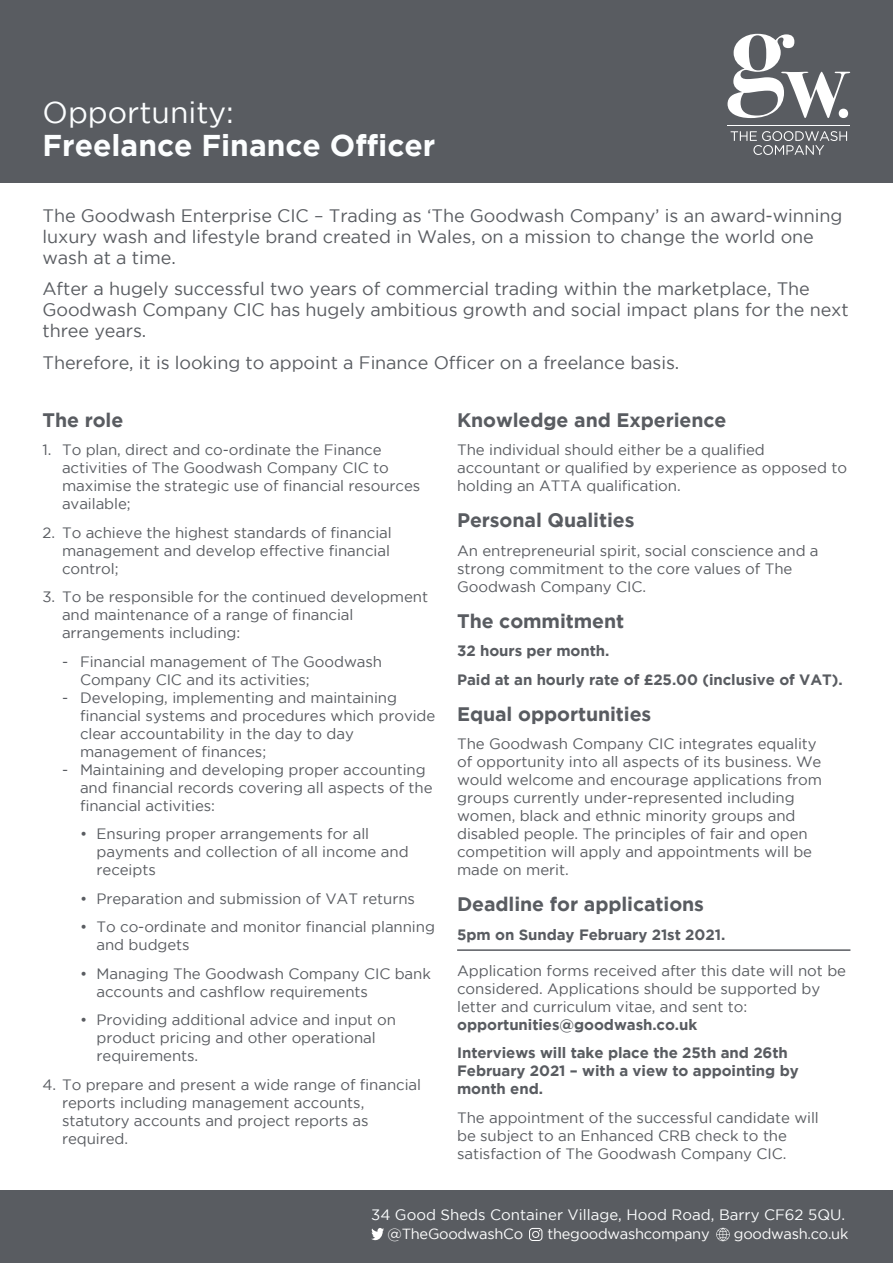
<style>
.page{position:relative;width:893px;height:1263px;background:#fff}
.page>*{position:absolute;margin:0;border:0;box-sizing:border-box;transform-origin:0 0}
.t1{font:700 30px "Gotham";color:#fcfeff}
.t2{font:30px "Gotham";color:#fcfeff}
.t3{font:700 19.5px "Gotham";letter-spacing:-.005em;color:#595c61}
.t4{font:18px/21px "Gotham";letter-spacing:-.005em;color:#595c61}
.t5{font:15px/18px "Gotham";letter-spacing:-.005em;color:#595c61}
.t6{font:700 15px/28.5px "Gotham";letter-spacing:-.005em;color:#595c61}
.t7{font:15px "Gotham";color:#fcfeff}
.t8{font:14.7px "Gotham";letter-spacing:-.02em;color:#fff}
</style>
<div class="page">
<div style="left:0;top:0;width:893px;height:183px;background:#595c61"></div>
<div style="left:0;top:1191px;width:893px;height:72px;background:#595c61"></div>
<svg style="left:727px;top:33px;width:124px;height:122px"></svg>
<hr style="left:727px;top:125px;width:123px;height:1px;background:#fff">
<svg style="left:371px;top:1228px;width:13px;height:12px"></svg>
<svg style="left:529px;top:1228px;width:13px;height:13px"></svg>
<svg style="left:716px;top:1228px;width:14px;height:13px"></svg>
<hr style="left:457px;top:949px;width:393px;height:2px;background:#595c61">
<h1 class="t2" style="left:43px;top:95px;width:193px">Opportunity:</h1>
<h1 class="t1" style="left:43px;top:128px;width:394px">Freelance Finance Officer</h1>
<p class="t4" style="left:43px;top:204px;width:801px">The Goodwash Enterprise CIC – Trading as ‘The Goodwash Company’ is an award-winning luxury wash and lifestyle brand created in Wales, on a mission to change the world one wash at a time.</p>
<p class="t4" style="left:43px;top:278px;width:808px">After a hugely successful two years of commercial trading within the marketplace, The<br>Goodwash Company CIC has hugely ambitious growth and social impact plans for the next three years.</p>
<p class="t4" style="left:43px;top:351px;width:638px">Therefore, it is looking to appoint a Finance Officer on a freelance basis.</p>
<h2 class="t3" style="left:43px;top:409px;width:82px">The role</h2>
<p class="t5" style="left:62px;top:441px;width:360px;text-indent:-20px">1. To plan, direct and co-ordinate the Finance activities of The Goodwash Company CIC to maximise the strategic use of financial resources available;</p>
<p class="t5" style="left:62px;top:523px;width:331px;text-align:justify;text-indent:-20px">2. To achieve the highest standards of financial management and develop effective financial control;</p>
<p class="t5" style="left:62px;top:588px;width:368px;text-indent:-20px">3. To be responsible for the continued development and maintenance of a range of financial arrangements including:</p>
<p class="t5" style="left:80px;top:652px;width:304px;text-indent:-18px">- Financial management of The Goodwash<br>Company CIC and its activities;</p>
<p class="t5" style="left:80px;top:688px;width:357px;text-indent:-18px">- Developing, implementing and maintaining financial systems and procedures which provide clear accountability in the day to day management of finances;</p>
<p class="t5" style="left:80px;top:760px;width:354px;text-indent:-18px">- Maintaining and developing proper accounting and financial records covering all aspects of the financial activities:</p>
<p class="t5" style="left:97px;top:825px;width:314px;text-indent:-16px">• Ensuring proper arrangements for all payments and collection of all income and receipts</p>
<p class="t5" style="left:80px;top:889px;width:336px">• Preparation and submission of VAT returns</p>
<p class="t5" style="left:97px;top:918px;width:340px;text-indent:-16px">• To co-ordinate and monitor financial planning and budgets</p>
<p class="t5" style="left:97px;top:964px;width:336px;text-indent:-16px">• Managing The Goodwash Company CIC bank accounts and cashflow requirements</p>
<p class="t5" style="left:97px;top:1011px;width:301px;text-indent:-16px">• Providing additional advice and input on product pricing and other operational requirements.</p>
<p class="t5" style="left:62px;top:1075px;width:361px;text-indent:-20px">4. To prepare and present a wide range of financial reports including management accounts, statutory accounts and project reports as required.</p>
<h2 class="t3" style="left:457px;top:409px;width:271px">Knowledge and Experience</h2>
<p class="t5" style="left:457px;top:441px;width:391px">The individual should either be a qualified accountant or qualified by experience as opposed to holding an ATTA qualification.</p>
<h2 class="t3" style="left:457px;top:509px;width:179px">Personal Qualities</h2>
<p class="t5" style="left:457px;top:541px;width:363px">An entrepreneurial spirit, social conscience and a strong commitment to the core values of The<br>Goodwash Company CIC.</p>
<h2 class="t3" style="left:457px;top:610px;width:169px">The commitment</h2>
<p class="t6" style="left:457px;top:636px;width:387px">32 hours per month.<br>Paid at an hourly rate of £25.00 (inclusive of VAT).</p>
<h2 class="t3" style="left:457px;top:703px;width:196px">Equal opportunities</h2>
<p class="t5" style="left:457px;top:735px;width:366px">The Goodwash Company CIC integrates equality of opportunity into all aspects of its business. We would welcome and encourage applications from groups currently under-represented including women, black and ethnic minority groups and disabled people. The principles of fair and open competition will apply and appointments will be made on merit.</p>
<h2 class="t3" style="left:457px;top:893px;width:248px">Deadline for applications</h2>
<p class="t6" style="left:457px;top:920px;width:270px">5pm on Sunday February 21st 2021.</p>
<p class="t5" style="left:457px;top:961px;width:390px">Application forms received after this date will not be considered. Applications should be supported by letter and curriculum vitae, and sent to:</p>
<p class="t6" style="left:457px;top:1010px;width:332px">opportunities@goodwash.co.uk<br>Interviews will take place the 25th and 26th</p>
<p class="t6" style="left:457px;top:1061px;width:343px;line-height:18px">February 2021 – with a view to appointing by month end.</p>
<p class="t5" style="left:457px;top:1108px;width:363px">The appointment of the successful candidate will be subject to an Enhanced CRB check to the satisfaction of The Goodwash Company CIC.</p>
<p class="t7" style="left:371px;top:1206px;width:475px">34 Good Sheds Container Village, Hood Road, Barry CF62 5QU.</p>
<p class="t8" style="left:388px;top:1225px;width:137px">@TheGoodwashCo</p>
<p class="t8" style="left:547px;top:1225px;width:164px">thegoodwashcompany</p>
<p class="t8" style="left:734px;top:1225px;width:116px">goodwash.co.uk</p>
</div>
